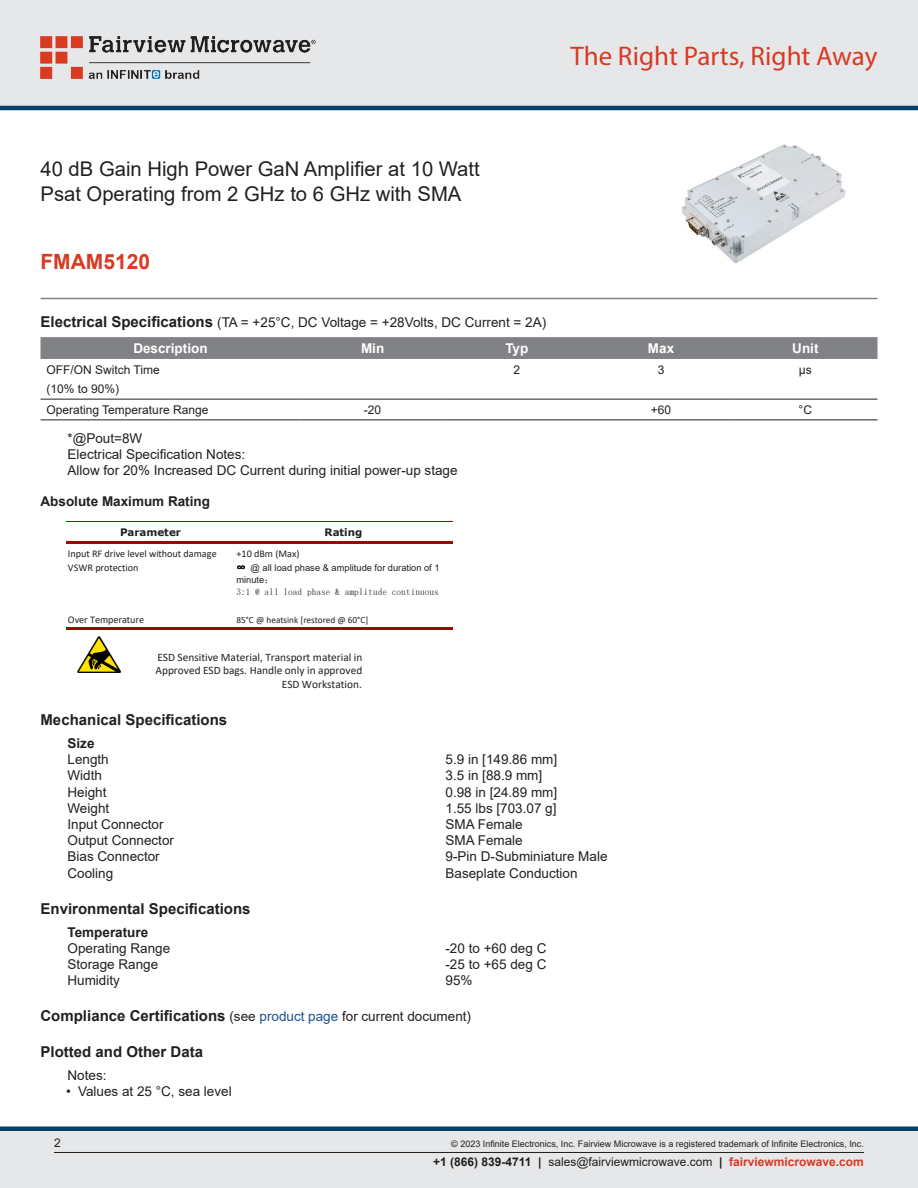
<style>
.page{position:relative;width:918px;height:1188px;background:#fff}
.page>*{position:absolute;margin:0;border:0;box-sizing:border-box;transform-origin:0 0}
.t1{font:27px "Myriad Pro";color:#d83a22}
.Branded_Part_No{font:700 21px "Arial";color:#d83a22}
.Web_Description_Para{font:20.25px/24.3px "Arial";color:#231f20}
.Head1_for_Compliance{font:700 15px "Arial";color:#231f20}
.Head1{font:700 15px "Arial";color:#231f20}
.Specs_Para{font:13.5px "Arial";color:#231f20}
.Specs_Notes_Para{font:13.5px/16.2px "Arial";color:#231f20}
.Head1-2{font:13.5px "Arial";color:#231f20}
.Table_Header{font:700 13.5px "Arial";color:#fff}
.Head2{font:700 13.5px "Arial";color:#231f20}
.Head2_after_Head1{font:700 13.5px "Arial";color:#231f20}
.Table_Body_Left{font:12px/19.5px "Arial";color:#231f20}
.Table_Body{font:12px "Arial";color:#231f20}
.t2{font:11.4px "Calibri";color:#231f20}
.t3{font:11.25px "Calibri";color:#231f20}
.t4{font:700 10.35px "Verdana";color:#231f20}
.t5{font:10.2px "Calibri";letter-spacing:-.005em;color:#231f20}
.t6{font:9.3px/12.1px "Arial";color:#231f20}
.t7{font:9.3px "Calibri";color:#231f20}
.Copyright_disclaimer{font:9px "Arial";color:#231f20}
.s1{font-weight:700;font-size:15px}
.s2{font-family:"Sim Sun"}
.s3{font-weight:400;font-size:13.5px}
.s4{font-weight:400;font-size:13.5px;color:#1a5392}
.s5{font-weight:700}
.s6{font-weight:700;color:#d83a22}
</style>
<div class="page">
<div style="left:0;top:1131px;width:918px;height:57px;background:#e6e7e9"></div>
<div style="left:0;top:1126px;width:918px;height:5px;background:#004268"></div>
<div style="left:0;top:0;width:918px;height:108px;background:#e6e7e9"></div>
<hr style="left:0;top:106px;width:918px;height:4px;background:#004268">
<img style="left:40px;top:36px;width:276px;height:42px">
<hr style="left:54px;top:1152px;width:810px;height:1px;background:#231f20">
<hr style="left:40px;top:298px;width:838px;height:1px;background:#808285">
<img style="left:681px;top:144px;width:165px;height:120px">
<div style="left:40px;top:337px;width:838px;height:22px;background:#808285"></div>
<hr style="left:40px;top:399px;width:133px;height:1px;background:#231f20">
<svg style="left:173px;top:399px;width:29px;height:1px"></svg>
<hr style="left:202px;top:399px;width:99px;height:1px;background:#231f20">
<hr style="left:301px;top:399px;width:144px;height:1px;background:#231f20">
<hr style="left:445px;top:399px;width:144px;height:1px;background:#231f20">
<hr style="left:589px;top:399px;width:144px;height:1px;background:#231f20">
<hr style="left:733px;top:399px;width:144px;height:1px;background:#231f20">
<hr style="left:40px;top:420px;width:133px;height:1px;background:#231f20">
<svg style="left:173px;top:420px;width:29px;height:1px"></svg>
<hr style="left:202px;top:420px;width:99px;height:1px;background:#231f20">
<hr style="left:301px;top:420px;width:144px;height:1px;background:#231f20">
<hr style="left:445px;top:420px;width:144px;height:1px;background:#231f20">
<hr style="left:589px;top:420px;width:144px;height:1px;background:#231f20">
<hr style="left:733px;top:420px;width:144px;height:1px;background:#231f20">
<hr style="left:66px;top:521px;width:386px;height:1px;background:#980b00">
<hr style="left:66px;top:541px;width:386px;height:3px;background:#980b00">
<hr style="left:66px;top:627px;width:386px;height:3px;background:#980b00">
<img style="left:78px;top:637px;width:43px;height:35px">
<h1 class="Web_Description_Para" style="left:40px;top:157px;width:441px">40 dB Gain High Power GaN Amplifier at 10 Watt<br>Psat Operating from 2 GHz to 6 GHz with SMA</h1>
<p class="Branded_Part_No" style="left:40px;top:247px;width:111px">FMAM5120</p>
<h1 class="t1" style="left:571px;top:39px;width:308px">The Right Parts, Right Away</h1>
<p class="Head1-2" style="left:40px;top:313px;width:507px"><span class="s1">Electrical Specifications</span> (TA = +25°C, DC Voltage = +28Volts, DC Current = 2A)</p>
<p class="Table_Header" style="left:133px;top:339px;width:76px">Description</p>
<p class="Table_Header" style="left:361px;top:339px;width:25px">Min</p>
<p class="Table_Header" style="left:505px;top:339px;width:25px">Typ</p>
<p class="Table_Header" style="left:648px;top:339px;width:28px">Max</p>
<p class="Table_Header" style="left:792px;top:339px;width:28px">Unit</p>
<p class="Table_Body_Left" style="left:46px;top:360px;width:115px">OFF/ON Switch Time (10% to 90%)</p>
<p class="Table_Body" style="left:514px;top:361px;width:8px">2</p>
<p class="Table_Body" style="left:658px;top:361px;width:8px">3</p>
<p class="Table_Body" style="left:799px;top:361px;width:14px">µs</p>
<p class="Table_Body_Left" style="left:46px;top:400px;width:163px">Operating Temperature Range</p>
<p class="Table_Body" style="left:364px;top:401px;width:19px">-20</p>
<p class="Table_Body" style="left:651px;top:401px;width:22px">+60</p>
<p class="Table_Body" style="left:799px;top:401px;width:15px">°C</p>
<p class="Specs_Notes_Para" style="left:68px;top:430px;width:76px">*@Pout=8W</p>
<p class="Specs_Notes_Para" style="left:68px;top:446px;width:392px">Electrical Specification Notes:<br>Allow for 20% Increased DC Current during initial power-up stage</p>
<p class="Head2" style="left:40px;top:492px;width:171px">Absolute Maximum Rating</p>
<p class="t4" style="left:120px;top:525px;width:62px">Parameter</p>
<p class="t4" style="left:325px;top:525px;width:39px">Rating</p>
<p class="t5" style="left:68px;top:546px;width:150px">Input RF drive level without damage</p>
<p class="t5" style="left:236px;top:546px;width:65px">+10 dBm (Max)</p>
<p class="t5" style="left:68px;top:561px;width:72px">VSWR protection</p>
<p class="t6" style="left:236px;top:561px;width:205px"><span class="s2">∞</span> @ all load phase &amp; amplitude for duration of 1 minute<span class="s2">；<br>3:1 @ all load phase &amp; amplitude continuous</span></p>
<p class="t5" style="left:68px;top:613px;width:78px">Over Temperature</p>
<p class="t7" style="left:236px;top:614px;width:134px">85°C @ heatsink [restored @ 60°C]</p>
<p class="t2" style="left:157px;top:649px;width:207px">ESD Sensitive Material, Transport material in</p>
<p class="t3" style="left:156px;top:663px;width:208px">Approved ESD bags. Handle only in approved</p>
<p class="t2" style="left:282px;top:677px;width:82px">ESD Workstation.</p>
<p class="Head1" style="left:40px;top:709px;width:188px">Mechanical Specifications</p>
<p class="Head2_after_Head1" style="left:68px;top:734px;width:29px">Size</p>
<p class="Specs_Para" style="left:68px;top:750px;width:43px">Length</p>
<p class="Specs_Para" style="left:446px;top:750px;width:113px">5.9 in [149.86 mm]</p>
<p class="Specs_Para" style="left:68px;top:766px;width:36px">Width</p>
<p class="Specs_Para" style="left:446px;top:766px;width:98px">3.5 in [88.9 mm]</p>
<p class="Specs_Para" style="left:68px;top:783px;width:41px">Height</p>
<p class="Specs_Para" style="left:446px;top:783px;width:113px">0.98 in [24.89 mm]</p>
<p class="Specs_Para" style="left:68px;top:799px;width:43px">Weight</p>
<p class="Specs_Para" style="left:446px;top:799px;width:113px">1.55 lbs [703.07 g]</p>
<p class="Specs_Para" style="left:68px;top:815px;width:98px">Input Connector</p>
<p class="Specs_Para" style="left:446px;top:815px;width:79px">SMA Female</p>
<p class="Specs_Para" style="left:68px;top:831px;width:108px">Output Connector</p>
<p class="Specs_Para" style="left:446px;top:831px;width:79px">SMA Female</p>
<p class="Specs_Para" style="left:68px;top:847px;width:94px">Bias Connector</p>
<p class="Specs_Para" style="left:446px;top:847px;width:164px">9-Pin D-Subminiature Male</p>
<p class="Specs_Para" style="left:68px;top:864px;width:47px">Cooling</p>
<p class="Specs_Para" style="left:446px;top:864px;width:134px">Baseplate Conduction</p>
<p class="Head1" style="left:40px;top:898px;width:212px">Environmental Specifications</p>
<p class="Head2_after_Head1" style="left:68px;top:922px;width:82px">Temperature</p>
<p class="Specs_Para" style="left:68px;top:939px;width:104px">Operating Range</p>
<p class="Specs_Para" style="left:446px;top:939px;width:102px">-20 to +60 deg C</p>
<p class="Specs_Para" style="left:68px;top:955px;width:92px">Storage Range</p>
<p class="Specs_Para" style="left:446px;top:955px;width:102px">-25 to +65 deg C</p>
<p class="Specs_Para" style="left:68px;top:971px;width:54px">Humidity</p>
<p class="Specs_Para" style="left:446px;top:971px;width:29px">95%</p>
<p class="Head1_for_Compliance" style="left:40px;top:1005px;width:432px">Compliance Certifications <span class="s3">(see</span> <span class="s4">product page</span> <span class="s3">for current document)</span></p>
<p class="Head1_for_Compliance" style="left:40px;top:1041px;width:164px">Plotted and Other Data</p>
<p class="Specs_Notes_Para" style="left:68px;top:1067px;width:41px">Notes:</p>
<p class="Specs_Notes_Para" style="left:66px;top:1083px;width:167px">• Values at 25 °C, sea level</p>
<p class="Table_Body_Left" style="left:54px;top:1133px;width:8px">2</p>
<p class="Copyright_disclaimer" style="left:451px;top:1138px;width:414px">© 2023 Infinite Electronics, Inc. Fairview Microwave is a registered trademark of Infinite Electronics, Inc.</p>
<p class="Table_Body_Left" style="left:433px;top:1152px;width:432px"><span class="s5">+1 (866) 839-4711 |</span> sales@fairviewmicrowave.com <span class="s5">|</span> <span class="s6">fairviewmicrowave.com</span></p>
</div>
